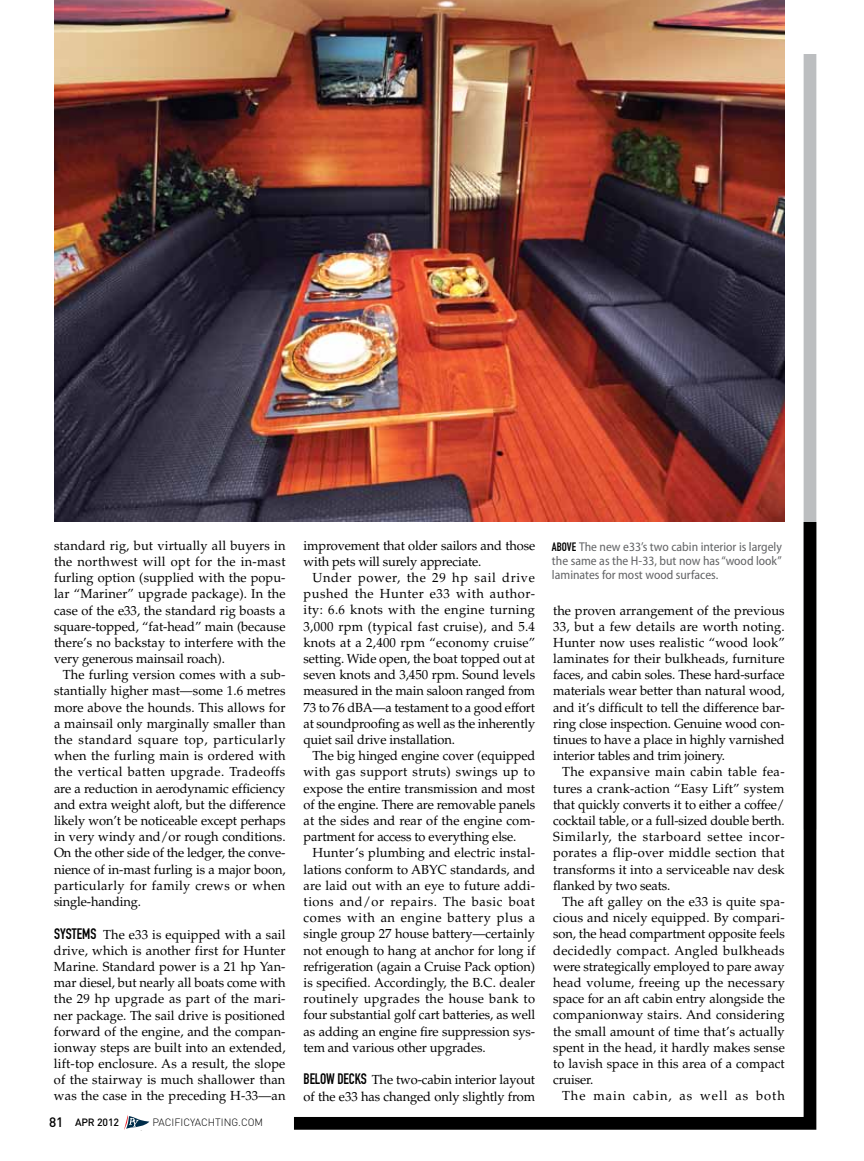
<style>
.page{position:relative;width:864px;height:1161px;background:#fff}
.page>*{position:absolute;margin:0;border:0;box-sizing:border-box;transform-origin:0 0}
.t1{font:13.2px/16.2px "Palatino LT Std";color:#000;text-align:justify}
.t2{font:13.2px "Palatino LT Std";letter-spacing:.02em;color:#000}
.t3{font:13.2px "Palatino LT Std";letter-spacing:.025em;color:#000}
.t4{font:13.2px "Palatino LT Std";letter-spacing:.03em;color:#000}
.t5{font:13.2px "Palatino LT Std";letter-spacing:.045em;color:#000}
.t6{font:13.2px "Palatino LT Std";letter-spacing:.035em;color:#000}
.t7{font:13.2px "Palatino LT Std";letter-spacing:.04em;color:#000}
.t8{font:13.2px "Palatino LT Std";letter-spacing:.05em;color:#000}
.t9{font:13.2px "Palatino LT Std";letter-spacing:.075em;color:#000}
.t10{font:semi-condensed 12.75px/14.2px "Myriad Pro";color:#636466;text-align:justify}
.t11{font:300 10.5px "DIN";color:#000}
.t12{font:500 10.5px "DIN";letter-spacing:-.01em;color:#000}
.s1{font-family:"DIN Engschrift Std";font-size:15px}
.s2{font-size:13.5px}
.s3{font-family:"DIN Engschrift Std";font-stretch:normal;font-size:12px;color:#000}
</style>
<div class="page">
<div style="left:804px;top:54px;width:12px;height:776px;background:#bcbec0"></div>
<svg style="left:281px;top:509px;width:536px;height:621px"></svg>
<svg style="left:124px;top:1115px;width:25px;height:16px"></svg>
<img style="left:54px;top:0;width:731px;height:521px">
<p class="t1" style="left:54px;top:537px;width:233px">standard rig, but virtually all buyers in</p>
<p class="t3" style="left:54px;top:554px;width:233px">the northwest will opt for the in-mast</p>
<p class="t1" style="left:54px;top:570px;width:233px">furling option (supplied with the popu-</p>
<p class="t1" style="left:54px;top:586px;width:233px">lar “Mariner” upgrade package). In the</p>
<p class="t1" style="left:54px;top:602px;width:233px">case of the e33, the standard rig boasts a</p>
<p class="t1" style="left:54px;top:618px;width:233px">square-topped, “fat-head” main (because</p>
<p class="t1" style="left:54px;top:635px;width:233px">there’s no backstay to interfere with the</p>
<p class="t1" style="left:54px;top:651px;width:173px">very generous mainsail roach).</p>
<p class="t1" style="left:63px;top:667px;width:224px">The furling version comes with a sub-</p>
<p class="t1" style="left:54px;top:683px;width:233px">stantially higher mast—some 1.6 metres</p>
<p class="t1" style="left:54px;top:699px;width:233px">more above the hounds. This allows for</p>
<p class="t1" style="left:54px;top:716px;width:233px">a mainsail only marginally smaller than</p>
<p class="t6" style="left:54px;top:732px;width:233px">the standard square top, particularly</p>
<p class="t2" style="left:54px;top:748px;width:233px">when the furling main is ordered with</p>
<p class="t4" style="left:54px;top:764px;width:233px">the vertical batten upgrade. Tradeoffs</p>
<p class="t1" style="left:54px;top:780px;width:233px">are a reduction in aerodynamic efficiency</p>
<p class="t1" style="left:54px;top:797px;width:233px">and extra weight aloft, but the difference</p>
<p class="t1" style="left:54px;top:813px;width:233px">likely won’t be noticeable except perhaps</p>
<p class="t1" style="left:54px;top:829px;width:233px">in very windy and/or rough conditions.</p>
<p class="t1" style="left:54px;top:845px;width:233px">On the other side of the ledger, the conve-</p>
<p class="t1" style="left:54px;top:861px;width:233px">nience of in-mast furling is a major boon,</p>
<p class="t3" style="left:54px;top:878px;width:233px">particularly for family crews or when</p>
<p class="t1" style="left:54px;top:894px;width:89px">single-handing.</p>
<p class="t1" style="left:54px;top:926px;width:233px"><span class="s1">SYSTEMS</span> The e33 is equipped with a sail drive, which is another first for Hunter Marine. Standard power is a 21 hp Yan&shy;mar diesel, but nearly all boats come with the 29 hp upgrade as part of the mari&shy;ner package. The sail drive is positioned forward of the engine, and the compan&shy;ionway steps are built into an extended, lift-top enclosure. As a result, the slope of the stairway is much shallower than was the case in the preceding H-33—an</p>
<p class="t12" style="left:49px;top:1116px;width:71px"><span class="s2">81</span> apr 2012</p>
<p class="t11" style="left:153px;top:1116px;width:112px">PACIFICYACHTING.COM</p>
<p class="t1" style="left:304px;top:537px;width:233px">improvement that older sailors and those</p>
<p class="t1" style="left:304px;top:554px;width:179px">with pets will surely appreciate.</p>
<p class="t8" style="left:312px;top:570px;width:224px">Under power, the 29 hp sail drive</p>
<p class="t5" style="left:304px;top:586px;width:233px">pushed the Hunter e33 with author-</p>
<p class="t4" style="left:304px;top:602px;width:233px">ity: 6.6 knots with the engine turning</p>
<p class="t2" style="left:304px;top:618px;width:233px">3,000 rpm (typical fast cruise), and 5.4</p>
<p class="t1" style="left:304px;top:635px;width:233px">knots at a 2,400 rpm “economy cruise”</p>
<p class="t1" style="left:304px;top:651px;width:233px">setting. Wide open, the boat topped out at</p>
<p class="t1" style="left:304px;top:667px;width:233px">seven knots and 3,450 rpm. Sound levels</p>
<p class="t1" style="left:304px;top:683px;width:233px">measured in the main saloon ranged from</p>
<p class="t1" style="left:304px;top:699px;width:233px">73 to 76 dBA—a testament to a good effort</p>
<p class="t1" style="left:304px;top:715px;width:233px">at soundproofing as well as the inherently</p>
<p class="t1" style="left:304px;top:732px;width:153px">quiet sail drive installation.</p>
<p class="t1" style="left:312px;top:748px;width:224px">The big hinged engine cover (equipped</p>
<p class="t3" style="left:304px;top:764px;width:233px">with gas support struts) swings up to</p>
<p class="t1" style="left:304px;top:780px;width:233px">expose the entire transmission and most</p>
<p class="t1" style="left:304px;top:796px;width:233px">of the engine. There are removable panels</p>
<p class="t1" style="left:304px;top:813px;width:233px">at the sides and rear of the engine com-</p>
<p class="t1" style="left:304px;top:829px;width:214px">partment for access to everything else.</p>
<p class="t1" style="left:312px;top:845px;width:224px">Hunter’s plumbing and electric instal-</p>
<p class="t1" style="left:304px;top:861px;width:233px">lations conform to ABYC standards, and</p>
<p class="t1" style="left:304px;top:877px;width:233px">are laid out with an eye to future addi-</p>
<p class="t5" style="left:304px;top:894px;width:233px">tions and/or repairs. The basic boat</p>
<p class="t7" style="left:304px;top:910px;width:233px">comes with an engine battery plus a</p>
<p class="t1" style="left:304px;top:926px;width:233px">single group 27 house battery—certainly</p>
<p class="t1" style="left:304px;top:942px;width:233px">not enough to hang at anchor for long if</p>
<p class="t1" style="left:304px;top:958px;width:233px">refrigeration (again a Cruise Pack option)</p>
<p class="t1" style="left:304px;top:975px;width:233px">is specified. Accordingly, the B.C. dealer</p>
<p class="t4" style="left:304px;top:991px;width:233px">routinely upgrades the house bank to</p>
<p class="t1" style="left:304px;top:1007px;width:233px">four substantial golf cart batteries, as well</p>
<p class="t1" style="left:304px;top:1023px;width:233px">as adding an engine fire suppression sys-</p>
<p class="t1" style="left:304px;top:1039px;width:184px">tem and various other upgrades.</p>
<p class="t1" style="left:304px;top:1072px;width:233px"><span class="s1">BELOW DECKS</span> The two-cabin interior layout of the e33 has changed only slightly from</p>
<p class="t10" style="left:552px;top:539px;width:231px"><span class="s3">ABOVE</span> The new e33’s two cabin interior is largely the same as the H-33, but now has “wood look” laminates for most wood surfaces.</p>
<p class="t1" style="left:553px;top:602px;width:233px">the proven arrangement of the previous</p>
<p class="t2" style="left:553px;top:618px;width:233px">33, but a few details are worth noting.</p>
<p class="t1" style="left:553px;top:635px;width:233px">Hunter now uses realistic “wood look”</p>
<p class="t1" style="left:553px;top:651px;width:233px">laminates for their bulkheads, furniture</p>
<p class="t1" style="left:553px;top:667px;width:233px">faces, and cabin soles. These hard-surface</p>
<p class="t1" style="left:553px;top:683px;width:233px">materials wear better than natural wood,</p>
<p class="t1" style="left:553px;top:699px;width:233px">and it’s difficult to tell the difference bar-</p>
<p class="t1" style="left:553px;top:716px;width:233px">ring close inspection. Genuine wood con-</p>
<p class="t1" style="left:553px;top:732px;width:233px">tinues to have a place in highly varnished</p>
<p class="t1" style="left:553px;top:748px;width:173px">interior tables and trim joinery.</p>
<p class="t4" style="left:562px;top:764px;width:224px">The expansive main cabin table fea-</p>
<p class="t1" style="left:553px;top:780px;width:233px">tures a crank-action “Easy Lift” system</p>
<p class="t1" style="left:553px;top:797px;width:233px">that quickly converts it to either a coffee/</p>
<p class="t1" style="left:553px;top:813px;width:233px">cocktail table, or a full-sized double berth.</p>
<p class="t5" style="left:553px;top:829px;width:233px">Similarly, the starboard settee incor-</p>
<p class="t2" style="left:553px;top:845px;width:233px">porates a flip-over middle section that</p>
<p class="t1" style="left:553px;top:861px;width:233px">transforms it into a serviceable nav desk</p>
<p class="t1" style="left:553px;top:877px;width:119px">flanked by two seats.</p>
<p class="t1" style="left:562px;top:894px;width:224px">The aft galley on the e33 is quite spa-</p>
<p class="t1" style="left:553px;top:910px;width:233px">cious and nicely equipped. By compari-</p>
<p class="t1" style="left:553px;top:926px;width:233px">son, the head compartment opposite feels</p>
<p class="t3" style="left:553px;top:942px;width:233px">decidedly compact. Angled bulkheads</p>
<p class="t1" style="left:553px;top:958px;width:233px">were strategically employed to pare away</p>
<p class="t2" style="left:553px;top:975px;width:233px">head volume, freeing up the necessary</p>
<p class="t1" style="left:553px;top:991px;width:233px">space for an aft cabin entry alongside the</p>
<p class="t1" style="left:553px;top:1007px;width:233px">companionway stairs. And considering</p>
<p class="t1" style="left:553px;top:1023px;width:233px">the small amount of time that’s actually</p>
<p class="t1" style="left:553px;top:1039px;width:233px">spent in the head, it hardly makes sense</p>
<p class="t1" style="left:553px;top:1056px;width:233px">to lavish space in this area of a compact</p>
<p class="t1" style="left:553px;top:1072px;width:42px">cruiser.</p>
<p class="t9" style="left:562px;top:1088px;width:224px">The main cabin, as well as both</p>
</div>
